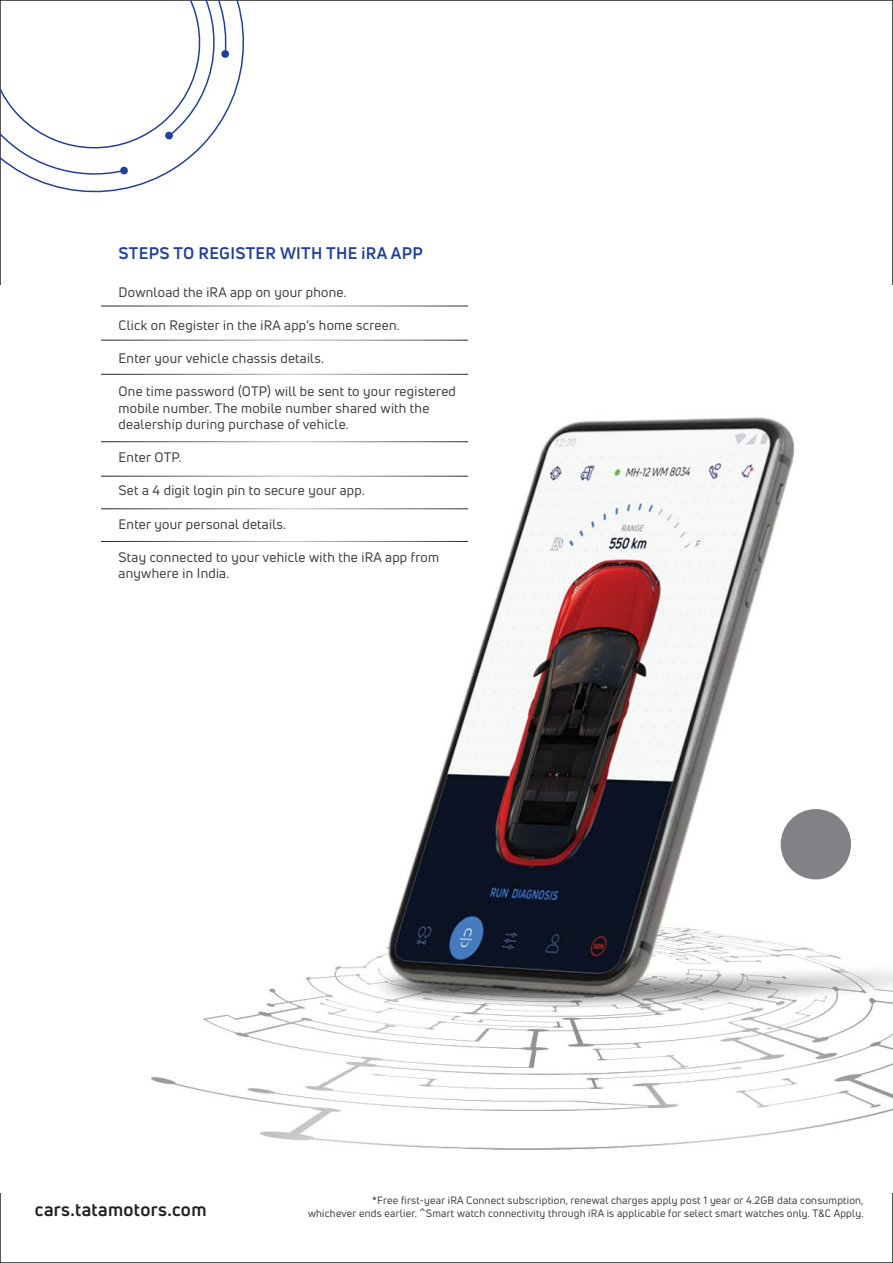
<style>
.page{position:relative;width:893px;height:1263px;background:#fff}
.page>*{position:absolute;margin:0;border:0;box-sizing:border-box;transform-origin:0 0}
.t1{font:700 18.45px "Uni Neue";letter-spacing:.02em;color:#231f20}
.t2{font:700 16.5px "Uni Neue";letter-spacing:.02em;color:#21409a}
.t3{font:13.5px/16.5px "Uni Neue";letter-spacing:.02em;color:#414042}
.t4{font:10.5px/13.5px "Uni Neue";letter-spacing:.02em;color:#414042;text-align:right}
</style>
<div class="page">
<img style="left:101px;top:305px;width:792px;height:845px">
<hr style="left:101px;top:306px;width:367px;height:1px;background:#fff">
<hr style="left:101px;top:340px;width:367px;height:1px;background:#fff">
<hr style="left:101px;top:374px;width:367px;height:1px;background:#fff">
<hr style="left:101px;top:441px;width:367px;height:1px;background:#fff">
<hr style="left:101px;top:476px;width:367px;height:1px;background:#fff">
<hr style="left:101px;top:508px;width:367px;height:1px;background:#fff">
<hr style="left:101px;top:541px;width:367px;height:1px;background:#fff">
<div style="left:781px;top:809px;width:70px;height:70px;background:#808285;border-radius:50%"></div>
<svg style="left:0;top:0;width:264px;height:212px"></svg>
<svg style="left:0;top:0;width:230px;height:182px"></svg>
<p class="t2" style="left:119px;top:242px;width:306px">STEPS TO REGISTER WITH THE iRA APP</p>
<p class="t3" style="left:119px;top:283px;width:230px">Download the iRA app on your phone.</p>
<p class="t3" style="left:119px;top:317px;width:283px">Click on Register in the iRA app’s home screen.</p>
<p class="t3" style="left:119px;top:350px;width:207px">Enter your vehicle chassis details.</p>
<p class="t3" style="left:119px;top:383px;width:339px">One time password (OTP) will be sent to your registered mobile number. The mobile number shared with the dealership during purchase of vehicle.</p>
<p class="t3" style="left:119px;top:449px;width:65px">Enter OTP.</p>
<p class="t3" style="left:119px;top:482px;width:248px">Set a 4 digit login pin to secure your app.</p>
<p class="t3" style="left:119px;top:515px;width:169px">Enter your personal details.</p>
<p class="t3" style="left:119px;top:548px;width:322px">Stay connected to your vehicle with the iRA app from anywhere in India.</p>
<h1 class="t1" style="left:35px;top:1198px;width:173px">cars.tatamotors.com</h1>
<p class="t4" style="left:308px;top:1193px;width:557px">*Free first-year iRA Connect subscription, renewal charges apply post 1 year or 4.2GB data consumption,<br>whichever ends earlier. ^Smart watch connectivity through iRA is applicable for select smart watches only. T&amp;C Apply.</p>
</div>
